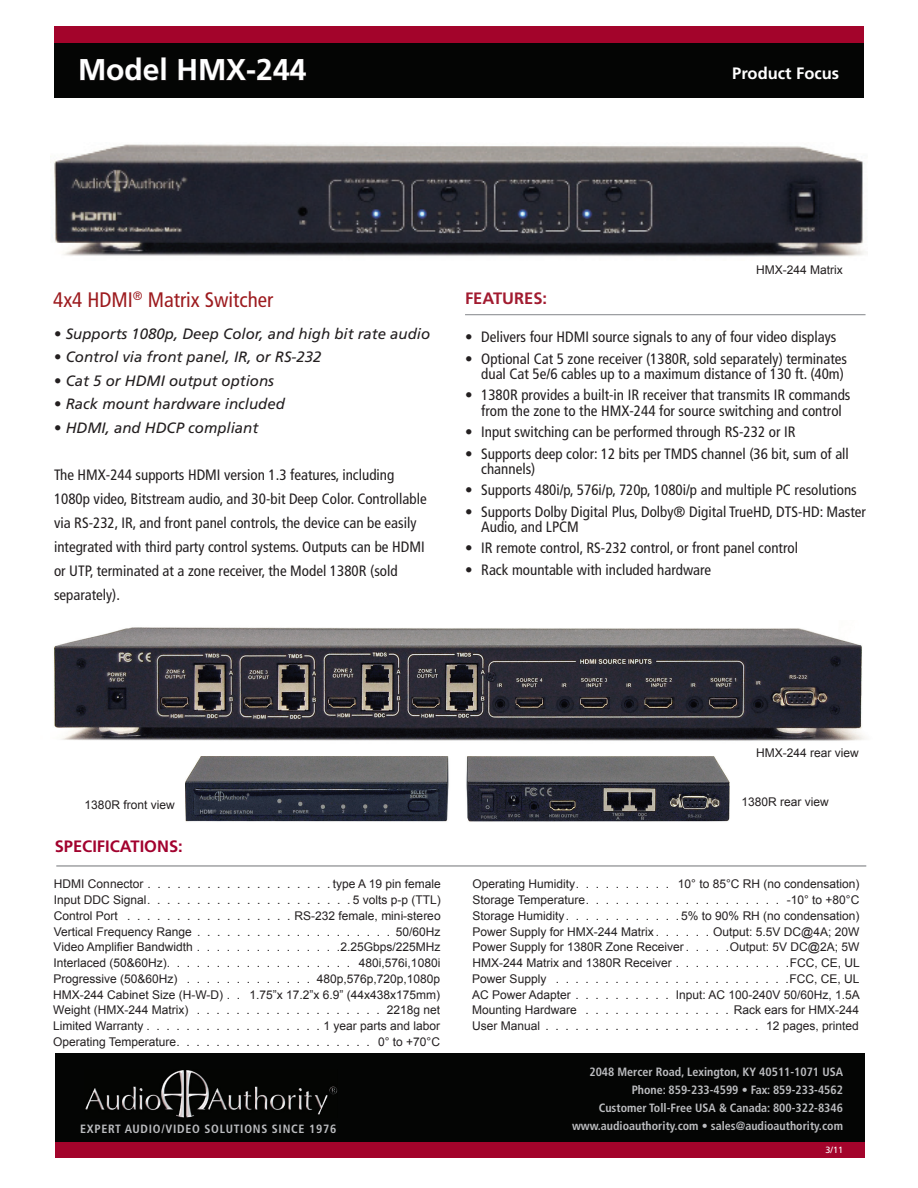
<style>
.page{position:relative;width:918px;height:1188px;background:#fff}
.page>*{position:absolute;margin:0;border:0;box-sizing:border-box;transform-origin:0 0}
.t1{font:700 30px "Frutiger";color:#fff}
.t2{font:condensed 21px "Frutiger";color:#9d1b1f}
.t3{font:700 16.5px "Frutiger";color:#a2022e}
.t4{font:700 16.5px "Frutiger";color:#fff}
.t5{font:700 16.5px "Frutiger";color:#a21b30}
.t6{font:condensed 15px/24px "Frutiger";color:#231f20}
.t7{font:italic 15px "Frutiger";color:#231f20}
.t8{font:12px/15.8px "Arial";color:#231f20;text-align:justify}
.t9{font:700 condensed 12px/18px "Frutiger";color:#bcbdc0;text-align:right}
.t10{font:700 condensed 12px "Frutiger";letter-spacing:.06em;color:#bcbdc0}
.t11{font:9px "Frutiger";color:#fff}
</style>
<div class="page">
<img style="left:54px;top:627px;width:811px;height:114px">
<hr style="left:465px;top:314px;width:401px;height:1px;background:#919396">
<img style="left:54px;top:144px;width:812px;height:113px">
<img style="left:186px;top:757px;width:543px;height:65px">
<hr style="left:56px;top:865px;width:810px;height:2px;background:#808285">
<div style="left:54px;top:42px;width:810px;height:56px;background:#040504"></div>
<div style="left:54px;top:26px;width:810px;height:16px;background:#a3042b"></div>
<svg style="left:80px;top:57px;width:79px;height:24px"></svg>
<div style="left:161px;top:57px;width:5px;height:24px;border:1px solid #231f20"></div>
<svg style="left:178px;top:58px;width:129px;height:23px"></svg>
<div style="left:55px;top:1141px;width:810px;height:16px;background:#a3042b"></div>
<div style="left:55px;top:1053px;width:810px;height:89px;background:#040504"></div>
<img style="left:85px;top:1070px;width:252px;height:48px">
<h1 class="t1" style="left:78px;top:52px;width:230px">Model HMX-244</h1>
<h3 class="t4" style="left:732px;top:63px;width:108px">Product Focus</h3>
<h2 class="t2" style="left:53px;top:288px;width:222px">4x4 HDMI<sup>®</sup> Matrix Switcher</h2>
<p class="t7" style="left:54px;top:325px;width:378px">• Supports 1080p, Deep Color, and high bit rate audio</p>
<p class="t7" style="left:54px;top:348px;width:269px">• Control via front panel, IR, or RS-232</p>
<p class="t7" style="left:54px;top:372px;width:222px">• Cat 5 or HDMI output options</p>
<p class="t7" style="left:54px;top:395px;width:233px">• Rack mount hardware included</p>
<p class="t7" style="left:54px;top:419px;width:206px">• HDMI, and HDCP compliant</p>
<p class="t6" style="left:54px;top:463px;width:374px">The HMX-244 supports HDMI version 1.3 features, including 1080p video, Bitstream audio, and 30-bit Deep Color. Controllable via RS‑232, IR, and front panel controls, the device can be easily integrated with third party control systems. Outputs can be HDMI or UTP, terminated at a zone receiver, the Model 1380R (sold separately).</p>
<h3 class="t5" style="left:465px;top:288px;width:84px">FEATURES:</h3>
<p class="t8" style="left:756px;top:263px;width:88px">HMX-244 Matrix</p>
<p class="t6" style="left:465px;top:325px;width:373px">• Delivers four HDMI source signals to any of four video displays</p>
<p class="t6" style="left:465px;top:351px;width:384px;line-height:15.8px;text-align:right">• Optional Cat 5 zone receiver (1380R, sold separately) terminates dual Cat 5e/6 cables up to a maximum distance of 130 ft. (40m)</p>
<p class="t6" style="left:465px;top:388px;width:387px;line-height:15.8px;text-align:center">• 1380R provides a built-in IR receiver that transmits IR commands from the zone to the HMX-244 for source switching and control</p>
<p class="t6" style="left:465px;top:420px;width:332px">• Input switching can be performed through RS-232 or IR</p>
<p class="t6" style="left:481px;top:446px;width:369px;line-height:15.8px;text-indent:-16px">• Supports deep color: 12 bits per TMDS channel (36 bit, sum of all channels)</p>
<p class="t6" style="left:465px;top:478px;width:393px">• Supports 480i/p, 576i/p, 720p, 1080i/p and multiple PC resolutions</p>
<p class="t6" style="left:481px;top:504px;width:386px;line-height:15.8px;text-indent:-16px">• Supports Dolby Digital Plus, Dolby® Digital TrueHD, DTS-HD: Master<br>Audio, and LPCM</p>
<p class="t6" style="left:465px;top:536px;width:335px">• IR remote control, RS-232 control, or front panel control</p>
<p class="t6" style="left:465px;top:558px;width:248px">• Rack mountable with included hardware</p>
<p class="t8" style="left:756px;top:745px;width:104px">HMX-244 rear view</p>
<p class="t8" style="left:85px;top:797px;width:92px">1380R front view</p>
<p class="t8" style="left:741px;top:794px;width:89px">1380R rear view</p>
<h3 class="t3" style="left:55px;top:837px;width:129px">SPECIFICATIONS:</h3>
<p class="t8" style="left:54px;top:876px;width:389px;text-indent:279px">type A 19 pin female Input DDC Signal . . . . . . . . . . . . . . . . . . . . 5 volts p-p (TTL)<br>Control Port</p>
<p class="t8" style="left:54px;top:876px;width:91px">HDMI Connector</p>
<p class="t8" style="left:295px;top:908px;width:148px">RS-232 female, mini-stereo</p>
<p class="t8" style="left:54px;top:924px;width:140px">Vertical Frequency Range</p>
<p class="t8" style="left:396px;top:924px;width:46px">50/60Hz</p>
<p class="t8" style="left:54px;top:939px;width:141px">Video Amplifier Bandwidth</p>
<p class="t8" style="left:53px;top:939px;width:389px;text-indent:287px">2.25Gbps/225MHz Interlaced (50&amp;60Hz) . . . . . . . . . . . . . . . . . . . 480i,576i,1080i Progressive (50&amp;60Hz)</p>
<p class="t8" style="left:317px;top:971px;width:125px">480p,576p,720p,1080p</p>
<p class="t8" style="left:53px;top:987px;width:171px">HMX-244 Cabinet Size (H-W-D)</p>
<p class="t8" style="left:250px;top:987px;width:192px">1. 75”x 17.2”x 6. 9” (44x438x175mm)</p>
<p class="t8" style="left:53px;top:1002px;width:137px">Weight (HMX-244 Matrix)</p>
<p class="t8" style="left:53px;top:1002px;width:389px;text-indent:334px">2218g net Limited Warranty . . . . . . . . . . . . . . . . . . 1 year parts and labor Operating Temperature . . . . . . . . . . . . . . . . . . . . 0° to +70°C</p>
<p class="t10" style="left:80px;top:1121px;width:258px">EXPERT AUDIO/VIDEO SOLUTIONS SINCE 1976</p>
<p class="t8" style="left:472px;top:876px;width:389px">Operating Humidity . . . . . . . . . . 10° to 85°C RH (no condensation)<br>Storage Temperature . . . . . . . . . . . . . . . . . . . . -10° to +80°C Storage Humidity . . . . . . . . . . . 5% to 90% RH (no condensation)<br>Power Supply for HMX-244 Matrix . . . . . . Output: 5. 5V DC@4A; 20W Power Supply for 1380R Zone Receiver . . . . Output: 5V DC@2A; 5W HMX-244 Matrix and 1380R Receiver</p>
<p class="t8" style="left:790px;top:955px;width:72px">FCC, CE, UL</p>
<p class="t8" style="left:472px;top:971px;width:76px">Power Supply</p>
<p class="t8" style="left:790px;top:971px;width:72px">FCC, CE, UL</p>
<p class="t8" style="left:472px;top:987px;width:100px">AC Power Adapter</p>
<p class="t8" style="left:676px;top:987px;width:186px">Input: AC 100-240V 50/60Hz, 1. 5A</p>
<p class="t8" style="left:472px;top:1002px;width:106px">Mounting Hardware</p>
<p class="t8" style="left:734px;top:1002px;width:127px">Rack ears for HMX-244</p>
<p class="t8" style="left:472px;top:1018px;width:70px">User Manual</p>
<p class="t8" style="left:766px;top:1018px;width:94px">12 pages, printed</p>
<p class="t9" style="left:572px;top:1063px;width:272px">2048 Mercer Road, Lexington, KY 40511-1071 USA Phone: 859-233-4599 • Fax: 859-233-4562<br>Customer Toll-Free USA &amp; Canada: 800-322-8346 www.audioauthority.com • sales@audioauthority.com</p>
<p class="t11" style="left:825px;top:1145px;width:19px">3/11</p>
</div>
